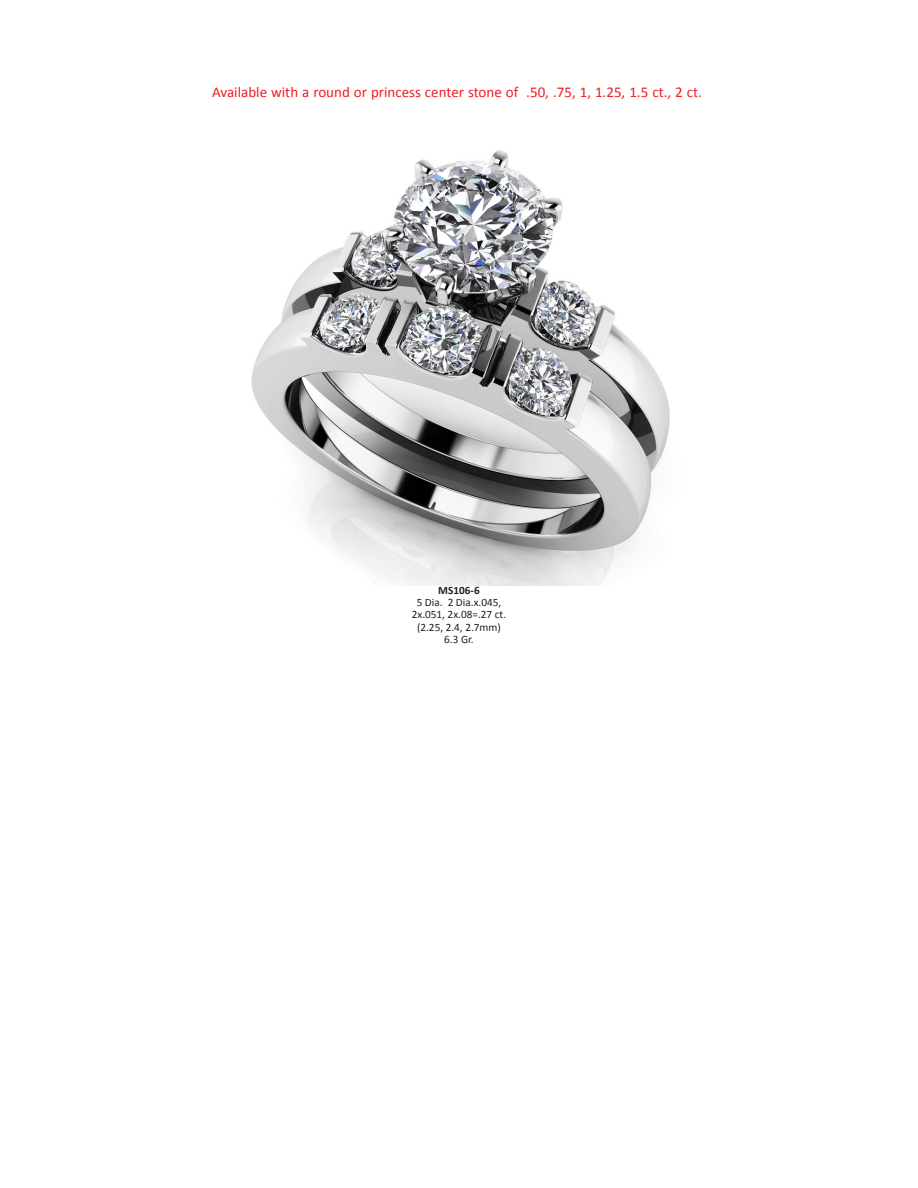
<style>
.page{position:relative;width:918px;height:1188px;background:#fff}
.page>*{position:absolute;margin:0;border:0;box-sizing:border-box;transform-origin:0 0}
.t1{font:15px "Calibri";color:#ee1d23}
.t2{font:11.25px/12.3px "Calibri";color:#231f20;text-align:center}
.t3{font:700 11.25px "Calibri";color:#231f20}
</style>
<div class="page">
<img style="left:251px;top:150px;width:419px;height:435px">
<p class="t1" style="left:212px;top:83px;width:491px">Available with a round or princess center stone of .50, .75, 1, 1.25, 1.5 ct., 2 ct.</p>
<p class="t3" style="left:438px;top:583px;width:43px">MS106-6</p>
<p class="t2" style="left:412px;top:596px;width:96px">5 Dia. 2 Dia.x.045,<br>2x.051, 2x.08=.27 ct.</p>
<p class="t2" style="left:417px;top:621px;width:85px">(2.25, 2.4, 2.7mm)<br>6.3 Gr.</p>
</div>
